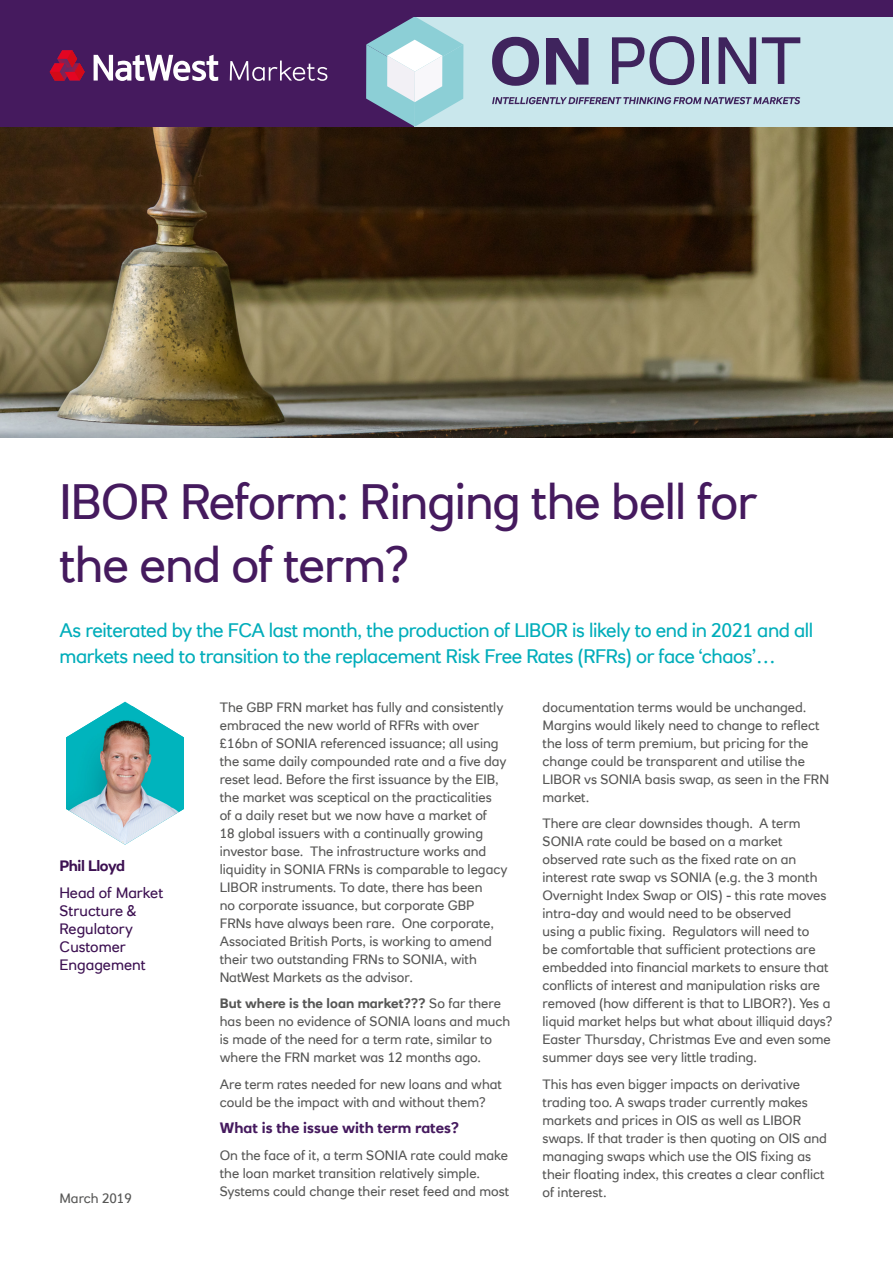
<style>
.page{position:relative;width:893px;height:1263px;background:#fff}
.page>*{position:absolute;margin:0;border:0;box-sizing:border-box;transform-origin:0 0}
.Headline_-_2nd_line{font:49.5px/63px "RN House Sans";letter-spacing:-.02em;color:#451a5e}
.Intro_text{font:19.5px/25.5px "RN House Sans";letter-spacing:-.02em;color:#00adba}
.Body_subheading{font:15px/18px "RN House Sans";color:#3d1152}
.Body_subheading-2{font:700 15px "RN House Sans";color:#451a5e}
.Body_subheading-3{font:700 15px "RN House Sans";letter-spacing:-.025em;color:#3d1152}
.Body_text{font:13.5px/18px "RN House Sans";color:#575756}
.s1{font-weight:700}
</style>
<div class="page">
<img style="left:0;top:127px;width:893px;height:310px">
<div style="left:0;top:0;width:429px;height:127px;background:#451a5e"></div>
<div style="left:415px;top:16px;width:478px;height:111px;background:#c9e7ec"></div>
<svg style="left:366px;top:16px;width:97px;height:111px"></svg>
<svg style="left:612px;top:36px;width:82px;height:49px"></svg>
<div style="left:702px;top:37px;width:7px;height:47px;background:#3f245d"></div>
<svg style="left:719px;top:37px;width:37px;height:47px"></svg>
<svg style="left:762px;top:37px;width:38px;height:47px"></svg>
<svg style="left:492px;top:37px;width:47px;height:49px"></svg>
<svg style="left:546px;top:38px;width:42px;height:47px"></svg>
<svg style="left:492px;top:97px;width:308px;height:7px"></svg>
<div style="left:0;top:0;width:893px;height:16px;background:#451a5e"></div>
<svg style="left:94px;top:55px;width:124px;height:26px"></svg>
<svg style="left:50px;top:50px;width:35px;height:31px"></svg>
<svg style="left:230px;top:61px;width:97px;height:20px"></svg>
<img style="left:66px;top:706px;width:118px;height:139px">
<p class="Headline_-_2nd_line" style="left:60px;top:469px;width:699px">IBOR Reform: Ringing the bell for the end of term?</p>
<p class="Intro_text" style="left:60px;top:617px;width:755px">As reiterated by the FCA last month, the production of LIBOR is likely to end in 2021 and all markets need to transition to the replacement Risk Free Rates (RFRs) or face ‘chaos’…</p>
<p class="Body_text" style="left:220px;top:698px;width:289px">The GBP FRN market has fully and consistently embraced the new world of RFRs with over £16bn of SONIA referenced issuance; all using the same daily compounded rate and a five day reset lead. Before the first issuance by the EIB, the market was sceptical on the practicalities<br>of a daily reset but we now have a market of<br>18 global issuers with a continually growing investor base. The infrastructure works and liquidity in SONIA FRNs is comparable to legacy LIBOR instruments. To date, there has been<br>no corporate issuance, but corporate GBP FRNs have always been rare. One corporate, Associated British Ports, is working to amend their two outstanding FRNs to SONIA, with NatWest Markets as the advisor.</p>
<p class="Body_text" style="left:220px;top:994px;width:292px"><span class="s1">But where is the loan market???</span> So far there has been no evidence of SONIA loans and much is made of the need for a term rate, similar to where the FRN market was 12 months ago.</p>
<p class="Body_text" style="left:220px;top:1075px;width:284px">Are term rates needed for new loans and what could be the impact with and without them?</p>
<p class="Body_subheading-2" style="left:220px;top:1119px;width:241px">What is the issue with term rates?</p>
<p class="Body_text" style="left:220px;top:1146px;width:291px">On the face of it, a term SONIA rate could make the loan market transition relatively simple.<br>Systems could change their reset feed and most</p>
<p class="Body_text" style="left:543px;top:698px;width:288px">documentation terms would be unchanged.<br>Margins would likely need to change to reflect the loss of term premium, but pricing for the change could be transparent and utilise the LIBOR vs SONIA basis swap, as seen in the FRN market.</p>
<p class="Body_text" style="left:543px;top:814px;width:292px">There are clear downsides though. A term SONIA rate could be based on a market observed rate such as the fixed rate on an interest rate swap vs SONIA (e.g. the 3 month Overnight Index Swap or OIS) - this rate moves intra-day and would need to be observed<br>using a public fixing. Regulators will need to<br>be comfortable that sufficient protections are embedded into financial markets to ensure that conflicts of interest and manipulation risks are removed (how different is that to LIBOR?). Yes a liquid market helps but what about illiquid days?<br>Easter Thursday, Christmas Eve and even some summer days see very little trading.</p>
<p class="Body_text" style="left:543px;top:1075px;width:286px">This has even bigger impacts on derivative trading too. A swaps trader currently makes markets and prices in OIS as well as LIBOR swaps. If that trader is then quoting on OIS and managing swaps which use the OIS fixing as their floating index, this creates a clear conflict of interest.</p>
<p class="Body_subheading-3" style="left:60px;top:857px;width:67px">Phil Lloyd</p>
<p class="Body_subheading" style="left:60px;top:883px;width:105px">Head of Market<br>Structure &amp;<br>Regulatory<br>Customer<br>Engagement</p>
<p class="Body_text" style="left:60px;top:1189px;width:74px">March 2019</p>
</div>
